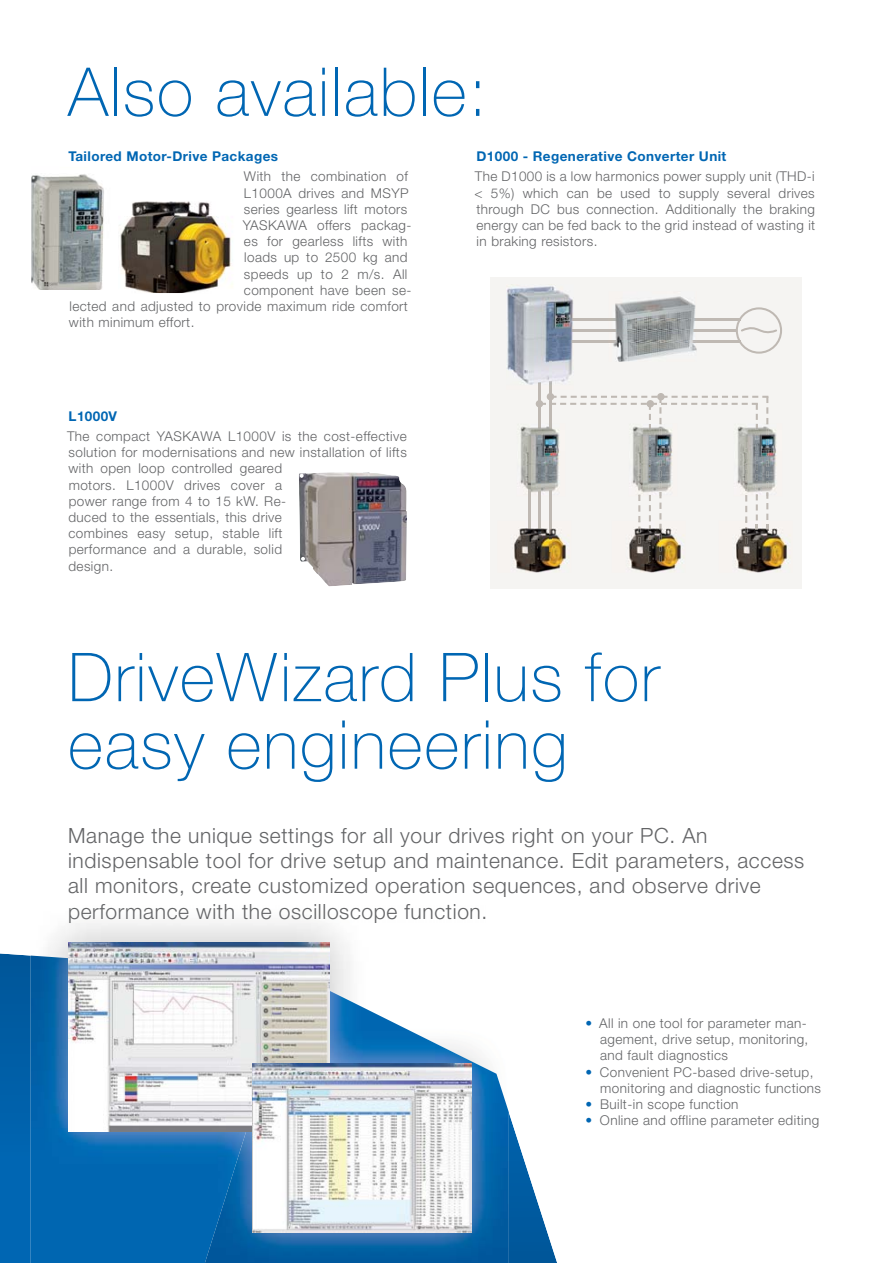
<style>
.page{position:relative;width:893px;height:1263px;background:#fff}
.page>*{position:absolute;margin:0;border:0;box-sizing:border-box;transform-origin:0 0}
.t1{font:100 67.5px/67.5px "Helvetica Neue LT Pro";letter-spacing:.025em;color:#0066b3}
.t2{font:300 21px/25.2px "Helvetica Neue LT Pro";letter-spacing:.03em;color:#636466}
.t3{font:300 13.5px/16.2px "Helvetica Neue LT Pro";letter-spacing:.03em;color:#636466;text-align:justify}
.t4{font:700 13.5px "Helvetica Neue LT Pro";letter-spacing:.03em;color:#0066b3}
.s1{color:#646567}
.s2{color:#0066b3}
</style>
<div class="page">
<svg style="left:0;top:953px;width:31px;height:310px;background:#0362aa"></svg>
<svg style="left:509px;top:1113px;width:48px;height:150px"></svg>
<img style="left:48px;top:923px;width:302px;height:51px">
<img style="left:31px;top:955px;width:174px;height:308px">
<img style="left:205px;top:974px;width:304px;height:289px">
<img style="left:68px;top:943px;width:261px;height:188px">
<img style="left:253px;top:1063px;width:219px;height:169px">
<img style="left:299px;top:472px;width:108px;height:114px">
<img style="left:31px;top:174px;width:73px;height:116px">
<img style="left:119px;top:201px;width:114px;height:92px">
<div style="left:490px;top:277px;width:311px;height:312px;background:#f5f4f2"></div>
<hr style="left:539px;top:335px;width:2px;height:217px;background:#bfb9b3">
<hr style="left:549px;top:335px;width:2px;height:217px;background:#bfb9b3">
<hr style="left:557px;top:329px;width:180px;height:3px;background:#bfb9b3">
<hr style="left:557px;top:340px;width:183px;height:2px;background:#bfb9b3">
<hr style="left:557px;top:319px;width:183px;height:2px;background:#bfb9b3">
<hr style="left:528px;top:436px;width:2px;height:116px;background:#bfb9b3">
<img style="left:507px;top:284px;width:67px;height:106px">
<img style="left:539px;top:335px;width:2px;height:55px">
<img style="left:549px;top:335px;width:2px;height:55px">
<img style="left:557px;top:329px;width:17px;height:3px">
<svg style="left:557px;top:340px;width:17px;height:2px"></svg>
<svg style="left:557px;top:319px;width:17px;height:2px"></svg>
<img style="left:609px;top:296px;width:88px;height:66px">
<img style="left:609px;top:329px;width:88px;height:3px">
<img style="left:609px;top:340px;width:88px;height:2px">
<img style="left:609px;top:319px;width:88px;height:2px">
<div style="left:547px;top:393px;width:7px;height:7px;background:#bfb9b3;border-radius:50%"></div>
<div style="left:536px;top:400px;width:7px;height:7px;background:#bfb9b3;border-radius:50%"></div>
<img style="left:520px;top:423px;width:19px;height:73px">
<img style="left:539px;top:428px;width:1px;height:61px">
<img style="left:528px;top:436px;width:2px;height:60px">
<div style="left:736px;top:307px;width:46px;height:47px;border:2px solid #bfb9b3;border-radius:50%"></div>
<svg style="left:739px;top:323px;width:40px;height:14px"></svg>
<img style="left:768px;top:423px;width:8px;height:73px">
<img style="left:737px;top:524px;width:53px;height:49px">
<svg style="left:540px;top:396px;width:228px;height:166px"></svg>
<div style="left:657px;top:393px;width:8px;height:7px;background:#bfb9b3;border-radius:50%"></div>
<div style="left:647px;top:400px;width:7px;height:7px;background:#bfb9b3;border-radius:50%"></div>
<img style="left:629px;top:423px;width:48px;height:73px">
<img style="left:649px;top:424px;width:2px;height:72px">
<img style="left:638px;top:463px;width:2px;height:33px">
<img style="left:659px;top:423px;width:2px;height:73px">
<img style="left:612px;top:521px;width:74px;height:52px">
<img style="left:649px;top:521px;width:2px;height:41px">
<img style="left:638px;top:521px;width:2px;height:22px">
<img style="left:659px;top:524px;width:2px;height:38px">
<img style="left:514px;top:521px;width:57px;height:52px">
<img style="left:539px;top:521px;width:2px;height:31px">
<img style="left:549px;top:521px;width:2px;height:31px">
<img style="left:528px;top:521px;width:2px;height:31px">
<h1 class="t1" style="left:68px;top:67px;width:421px">Also available:</h1>
<p class="t4" style="left:68px;top:151px;width:211px">Tailored Motor-Drive Packages</p>
<p class="t3" style="left:244px;top:170px;width:166px">With the combination of</p>
<p class="t3" style="left:244px;top:186px;width:166px">L1000A drives and MSYP</p>
<p class="t3" style="left:244px;top:203px;width:165px">series gearless lift motors</p>
<p class="t3" style="left:243px;top:219px;width:170px">YASKAWA offers packag-</p>
<p class="t3" style="left:244px;top:235px;width:165px">es for gearless lifts with</p>
<p class="t3" style="left:244px;top:251px;width:165px">loads up to 2500 kg and</p>
<p class="t3" style="left:244px;top:267px;width:165px">speeds up to 2 m/s. All</p>
<p class="t3" style="left:244px;top:284px;width:169px">component have been se-</p>
<p class="t3" style="left:69px;top:300px;width:340px">lected and adjusted to provide maximum ride comfort</p>
<p class="t3" style="left:69px;top:316px;width:127px">with minimum effort.</p>
<p class="t4" style="left:69px;top:411px;width:50px">L1000V</p>
<p class="t3" style="left:67px;top:430px;width:341px;text-align:left">The compact YASKAWA L1000V is the cost-effective solution for modernisations and new installation of lifts with open loop controlled geared<br>motors. L1000V drives cover a<br>power range from 4 to 15 kW. Re-<br>duced to the essentials, this drive<br>combines easy setup, stable lift<br>performance and a durable, solid<br>design.</p>
<p class="t4" style="left:476px;top:151px;width:251px">D1000 - Regenerative Converter Unit</p>
<p class="t3" style="left:474px;top:170px;width:342px">The D1000 is a low harmonics power supply unit (THD-i &lt; 5%) which can be used to supply several drives through DC bus connection. Additionally the braking energy can be fed back to the grid instead of wasting it in braking resistors.</p>
<h1 class="t1" style="left:68px;top:652px;width:593px">DriveWizard Plus for easy engineering</h1>
<h2 class="t2" style="left:68px;top:825px;width:738px">Manage the unique settings for all your drives right on your PC. An indispensable tool for drive setup and maintenance. Edit parameters, access all monitors, create customized operation sequences, and observe drive</h2>
<h2 class="t2" style="left:68px;top:901px;width:421px"><span class="s1">per</span>f<span class="s1">ormance w</span>ith th<span class="s1">e osc</span>ill<span class="s1">o</span>scope function.</h2>
<p class="t3" style="left:600px;top:1017px;width:210px;text-indent:-15px"><span class="s2">•</span> All in one tool for parameter man&shy;agement, drive setup, monitoring, and fault diagnostics</p>
<p class="t3" style="left:600px;top:1065px;width:222px;text-indent:-15px"><span class="s2">•</span> Convenient PC-based drive-setup, monitoring and diagnostic functions</p>
<p class="t3" style="left:585px;top:1098px;width:155px"><span class="s2">•</span> Built-in scope function</p>
<p class="t3" style="left:585px;top:1114px;width:235px"><span class="s2">•</span> Online and offline parameter editing</p>
</div>
